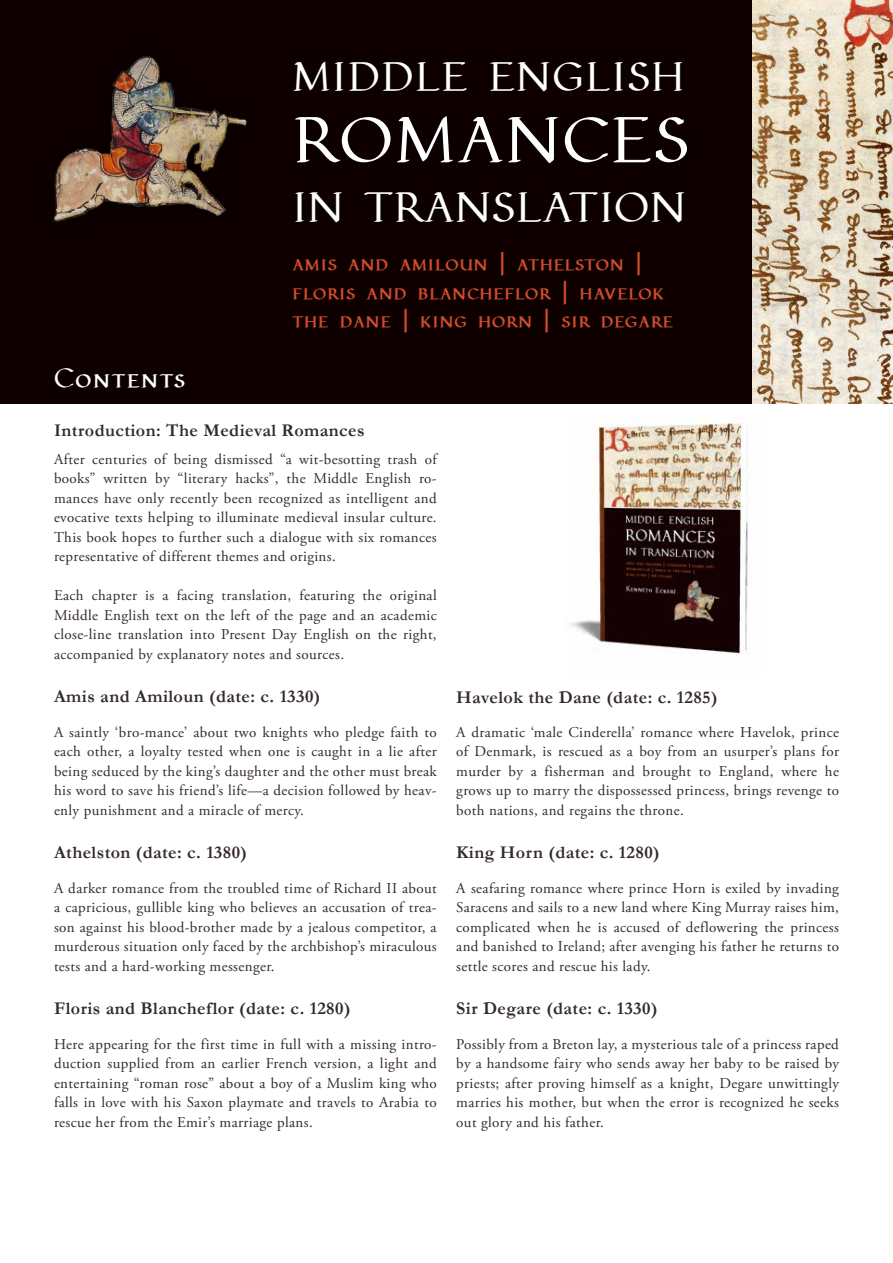
<style>
.page{position:relative;width:893px;height:1263px;background:#fff}
.page>*{position:absolute;margin:0;border:0;box-sizing:border-box;transform-origin:0 0}
.t1{font:69.9px "Pfeffer Mediaeval";letter-spacing:.22em;color:#fff}
.t2{font:45.6px "Pfeffer Mediaeval";letter-spacing:.205em;color:#fff}
.t3{font:44.25px "Pfeffer Mediaeval";color:#fff}
.t4{font:30px "Pfeffer Mediaeval";letter-spacing:.05em;color:#fff}
.t5{font:25.05px/28.7px "Pfeffer Mediaeval";letter-spacing:.02em;color:#d24d2b}
.t6{font:700 18px "Garamond";letter-spacing:.025em;color:#342a28}
.t7{font:15px/19.5px "Adobe Garamond Pro";letter-spacing:.025em;color:#342a28;text-align:justify}
</style>
<div class="page">
<div style="left:0;top:0;width:893px;height:404px;background:#0f0000"></div>
<img style="left:53px;top:56px;width:194px;height:166px">
<img style="left:753px;top:0;width:140px;height:404px">
<img style="left:571px;top:417px;width:177px;height:237px">
<h3 class="t3" style="left:293px;top:49px;width:392px">Middle English</h3>
<h1 class="t1" style="left:293px;top:96px;width:398px">romances</h1>
<h2 class="t2" style="left:293px;top:179px;width:394px">in translation</h2>
<h3 class="t4" style="left:54px;top:359px;width:133px">Contents</h3>
<h3 class="t5" style="left:292px;top:247px;width:382px">amis and amiloun | athelston | floris and blancheflor | havelok the dane | king horn | sir degare</h3>
<p class="t6" style="left:54px;top:418px;width:312px">Introduction: The Medieval Romances</p>
<p class="t7" style="left:54px;top:450px;width:384px">After centuries of being dismissed “a wit-besotting trash of books” written by “literary hacks”, the Middle English ro&shy;mances have only recently been recognized as intelligent and evocative texts helping to illuminate medieval insular culture.<br>This book hopes to further such a dialogue with six romances representative of different themes and origins.</p>
<p class="t7" style="left:54px;top:586px;width:384px">Each chapter is a facing translation, featuring the original Middle English text on the left of the page and an academic close-line translation into Present Day English on the right, accompanied by explanatory notes and sources.</p>
<p class="t6" style="left:54px;top:684px;width:268px">Amis and Amiloun (date: c. 1330)</p>
<p class="t7" style="left:54px;top:723px;width:384px">A saintly ‘bro-mance’ about two knights who pledge faith to each other, a loyalty tested when one is caught in a lie after being seduced by the king’s daughter and the other must break his word to save his friend’s life—a decision followed by heav&shy;enly punishment and a miracle of mercy.</p>
<p class="t6" style="left:54px;top:840px;width:195px">Athelston (date: c. 1380)</p>
<p class="t7" style="left:54px;top:879px;width:384px">A darker romance from the troubled time of Richard II about a capricious, gullible king who believes an accusation of trea&shy;son against his blood-brother made by a jealous competitor, a murderous situation only faced by the archbishop’s miraculous tests and a hard-working messenger.</p>
<p class="t6" style="left:54px;top:996px;width:298px">Floris and Blancheflor (date: c. 1280)</p>
<p class="t7" style="left:54px;top:1035px;width:384px">Here appearing for the first time in full with a missing intro&shy;duction supplied from an earlier French version, a light and entertaining “roman rose” about a boy of a Muslim king who falls in love with his Saxon playmate and travels to Arabia to rescue her from the Emir’s marriage plans.</p>
<p class="t6" style="left:456px;top:685px;width:263px">Havelok the Dane (date: c. 1285)</p>
<p class="t7" style="left:456px;top:723px;width:384px">A dramatic ‘male Cinderella’ romance where Havelok, prince of Denmark, is rescued as a boy from an usurper’s plans for murder by a fisherman and brought to England, where he grows up to marry the dispossessed princess, brings revenge to both nations, and regains the throne.</p>
<p class="t6" style="left:456px;top:840px;width:205px">King Horn (date: c. 1280)</p>
<p class="t7" style="left:456px;top:879px;width:384px">A seafaring romance where prince Horn is exiled by invading Saracens and sails to a new land where King Murray raises him, complicated when he is accused of deflowering the princess and banished to Ireland; after avenging his father he returns to settle scores and rescue his lady.</p>
<p class="t6" style="left:456px;top:996px;width:203px">Sir Degare (date: c. 1330)</p>
<p class="t7" style="left:456px;top:1035px;width:384px">Possibly from a Breton lay, a mysterious tale of a princess raped by a handsome fairy who sends away her baby to be raised by priests; after proving himself as a knight, Degare unwittingly marries his mother, but when the error is recognized he seeks out glory and his father.</p>
</div>
